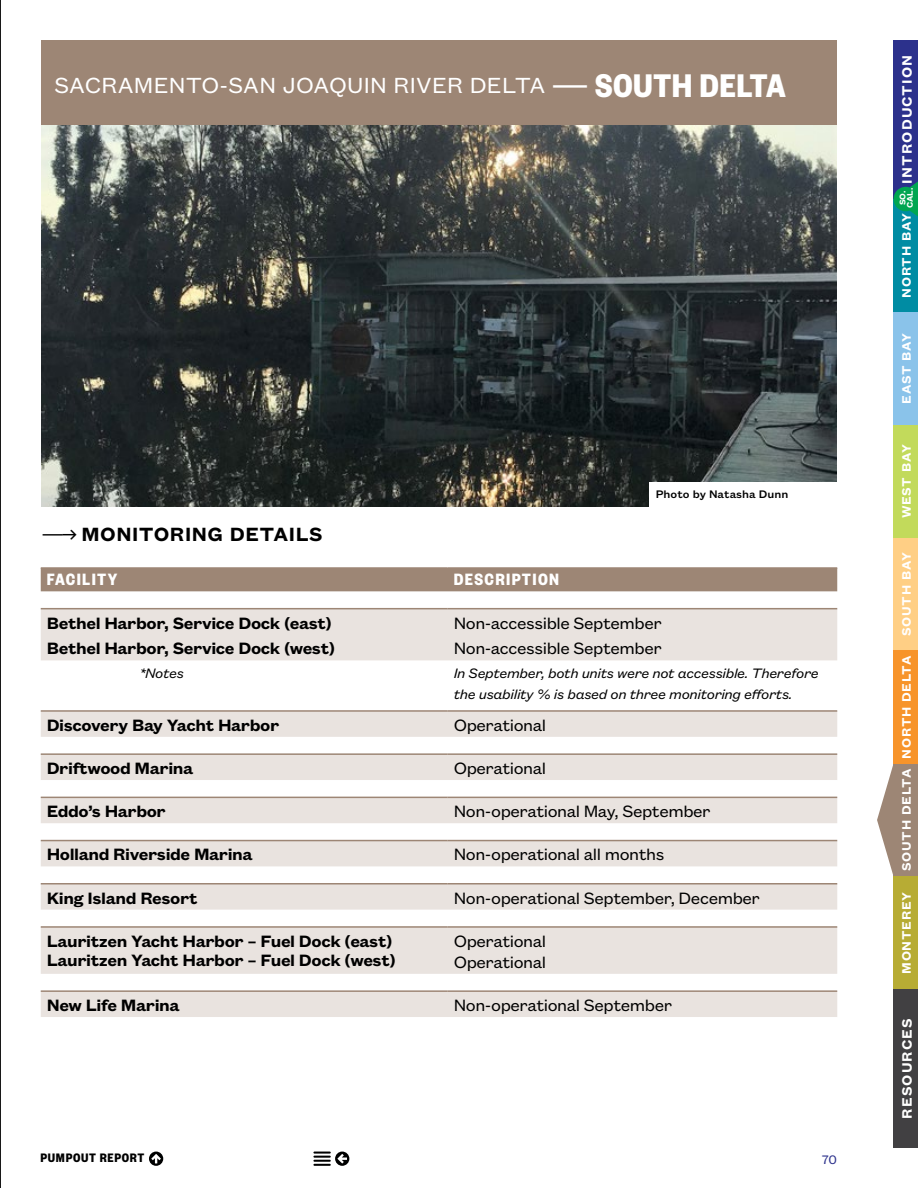
<style>
.page{position:relative;width:918px;height:1188px;background:#fff}
.page>*{position:absolute;margin:0;border:0;box-sizing:border-box;transform-origin:0 0}
.t1{font:24px "Founders Grotesk Text";letter-spacing:.01em;color:#fff}
.t2{font:600 21px "Founders Grotesk Text";letter-spacing:.025em;color:#000}
.t3{font:600 18px/19.5px "Founders Grotesk Text";letter-spacing:-.025em;color:#000}
.t4{font:18px/21px "Founders Grotesk Text";letter-spacing:-.025em;color:#000}
.t5{font:700 18px "Founders Grotesk Cond";letter-spacing:.075em;color:#fff}
.t6{font:italic 15px/21px "Founders Grotesk Text";letter-spacing:-.025em;color:#000}
.t7{font:600 15px "Founders Grotesk Text";letter-spacing:.075em;color:#fff}
.t8{font:600 13.5px "Founders Grotesk Text";letter-spacing:.05em;color:#fff}
.t9{font:700 13.5px "Founders Grotesk Cond";letter-spacing:.05em;color:#000}
.t10{font:13.5px "Founders Grotesk Text";color:#2c318c}
.t11{font:500 12px "Founders Grotesk Text";color:#000}
.t12{font:600 9px/7.5px "Founders Grotesk Text";color:#fff;text-align:center}
.s1{font-family:"Fedra Serif A Std";font-size:36px}
.s2{font-family:"Founders Grotesk Cond";font-weight:700;font-size:36px}
.s3{font-family:"Fedra Serif A Std";font-weight:400}
</style>
<div class="page">
<div style="left:894px;top:199px;width:24px;height:113px;background:#008ca3"></div>
<div style="left:894px;top:764px;width:24px;height:112px;background:#9d8675"></div>
<div style="left:894px;top:876px;width:24px;height:113px;background:#b7ac34"></div>
<div style="left:894px;top:312px;width:24px;height:113px;background:#8ac3ea"></div>
<div style="left:894px;top:425px;width:24px;height:113px;background:#c2da5b"></div>
<div style="left:894px;top:538px;width:24px;height:113px;background:#ffcf85"></div>
<div style="left:894px;top:651px;width:24px;height:113px;background:#f7942a"></div>
<div style="left:894px;top:40px;width:24px;height:159px;background:#2c318c"></div>
<svg style="left:313px;top:1152px;width:36px;height:14px"></svg>
<svg style="left:894px;top:181px;width:24px;height:36px"></svg>
<svg style="left:149px;top:1152px;width:14px;height:14px"></svg>
<div style="left:894px;top:989px;width:24px;height:159px;background:#414042"></div>
<div style="left:41px;top:40px;width:796px;height:86px;background:#9d8675"></div>
<div style="left:41px;top:569px;width:796px;height:22px;background:#9d8675"></div>
<svg style="left:41px;top:609px;width:796px;height:408px;fill:#e9e3df"></svg>
<hr style="left:41px;top:567px;width:407px;height:2px;background:#9d8675">
<hr style="left:448px;top:567px;width:389px;height:2px;background:#9d8675">
<hr style="left:41px;top:797px;width:407px;height:1px;background:#9d8675">
<hr style="left:448px;top:797px;width:389px;height:1px;background:#9d8675">
<hr style="left:41px;top:608px;width:407px;height:1px;background:#9d8675">
<hr style="left:448px;top:608px;width:389px;height:1px;background:#9d8675">
<hr style="left:41px;top:840px;width:407px;height:1px;background:#9d8675">
<hr style="left:448px;top:840px;width:389px;height:1px;background:#9d8675">
<hr style="left:41px;top:753px;width:407px;height:2px;background:#9d8675">
<hr style="left:448px;top:753px;width:389px;height:2px;background:#9d8675">
<hr style="left:41px;top:883px;width:407px;height:2px;background:#9d8675">
<hr style="left:41px;top:926px;width:407px;height:2px;background:#9d8675">
<hr style="left:41px;top:990px;width:407px;height:2px;background:#9d8675">
<hr style="left:448px;top:883px;width:389px;height:2px;background:#9d8675">
<hr style="left:448px;top:926px;width:389px;height:2px;background:#9d8675">
<hr style="left:448px;top:990px;width:389px;height:2px;background:#9d8675">
<hr style="left:41px;top:710px;width:407px;height:2px;background:#9d8675">
<hr style="left:448px;top:710px;width:389px;height:2px;background:#9d8675">
<img style="left:41px;top:126px;width:796px;height:380px">
<div style="left:649px;top:482px;width:188px;height:24px;background:#fff"></div>
<svg style="left:877px;top:764px;width:17px;height:112px"></svg>
<hr style="left:0;top:0;width:1px;height:1188px;background:#000">
<h1 class="t1" style="left:55px;top:69px;width:733px">SACRAMENTO-SAN JOAQUIN RIVER DELTA <span class="s1">—</span> <span class="s2">SOUTH DELTA</span></h1>
<p class="t2" style="left:42px;top:520px;width:282px"><span class="s3">—→</span> MONITORING DETAILS</p>
<p class="t11" style="left:656px;top:486px;width:134px">Photo by Natasha Dunn</p>
<p class="t5" style="left:47px;top:568px;width:72px">FACILITY</p>
<p class="t5" style="left:454px;top:568px;width:107px">DESCRIPTION</p>
<p class="t3" style="left:47px;top:612px;width:287px">Bethel Harbor, Service Dock (east)</p>
<p class="t4" style="left:454px;top:611px;width:210px">Non-accessible September</p>
<p class="t3" style="left:47px;top:638px;width:290px">Bethel Harbor, Service Dock (west)</p>
<p class="t4" style="left:454px;top:637px;width:210px">Non-accessible September</p>
<p class="t6" style="left:140px;top:662px;width:46px">*Notes</p>
<p class="t6" style="left:454px;top:662px;width:367px">In September, both units were not accessible. Therefore the usability % is based on three monitoring efforts.</p>
<p class="t3" style="left:47px;top:714px;width:234px">Discovery Bay Yacht Harbor</p>
<p class="t4" style="left:454px;top:713px;width:94px">Operational</p>
<p class="t3" style="left:47px;top:757px;width:148px">Driftwood Marina</p>
<p class="t4" style="left:454px;top:756px;width:94px">Operational</p>
<p class="t3" style="left:47px;top:801px;width:121px">Eddo’s Harbor</p>
<p class="t4" style="left:454px;top:800px;width:258px">Non-operational May, September</p>
<p class="t3" style="left:47px;top:844px;width:207px">Holland Riverside Marina</p>
<p class="t4" style="left:454px;top:843px;width:212px">Non-operational all months</p>
<p class="t3" style="left:47px;top:887px;width:153px">King Island Resort</p>
<p class="t4" style="left:454px;top:886px;width:308px">Non-operational September, December</p>
<p class="t3" style="left:47px;top:930px;width:351px">Lauritzen Yacht Harbor – Fuel Dock (east)<br>Lauritzen Yacht Harbor – Fuel Dock (west)</p>
<p class="t4" style="left:454px;top:929px;width:94px">Operational<br>Operational</p>
<p class="t3" style="left:47px;top:994px;width:134px">New Life Marina</p>
<p class="t4" style="left:454px;top:993px;width:220px">Non-operational September</p>
<p class="t9" style="left:40px;top:1149px;width:105px">PUMPOUT REPORT</p>
<p class="t10" style="left:822px;top:1150px;width:17px">70</p>
<p class="t7" style="left:897px;top:184px;width:130px;rotate:-90deg">INTRODUCTION</p>
<p class="t12" style="left:898px;top:208px;width:22px;rotate:-90deg">SO.<br>CAL.</p>
<p class="t8" style="left:897px;top:298px;width:86px;rotate:-90deg">NORTH BAY</p>
<p class="t8" style="left:897px;top:404px;width:72px;rotate:-90deg">EAST BAY</p>
<p class="t8" style="left:897px;top:518px;width:76px;rotate:-90deg">WEST BAY</p>
<p class="t8" style="left:897px;top:636px;width:85px;rotate:-90deg">SOUTH BAY</p>
<p class="t8" style="left:897px;top:759px;width:104px;rotate:-90deg">NORTH DELTA</p>
<p class="t8" style="left:897px;top:871px;width:104px;rotate:-90deg">SOUTH DELTA</p>
<p class="t8" style="left:897px;top:974px;width:83px;rotate:-90deg">MONTEREY</p>
<p class="t7" style="left:897px;top:1119px;width:102px;rotate:-90deg">RESOURCES</p>
</div>
